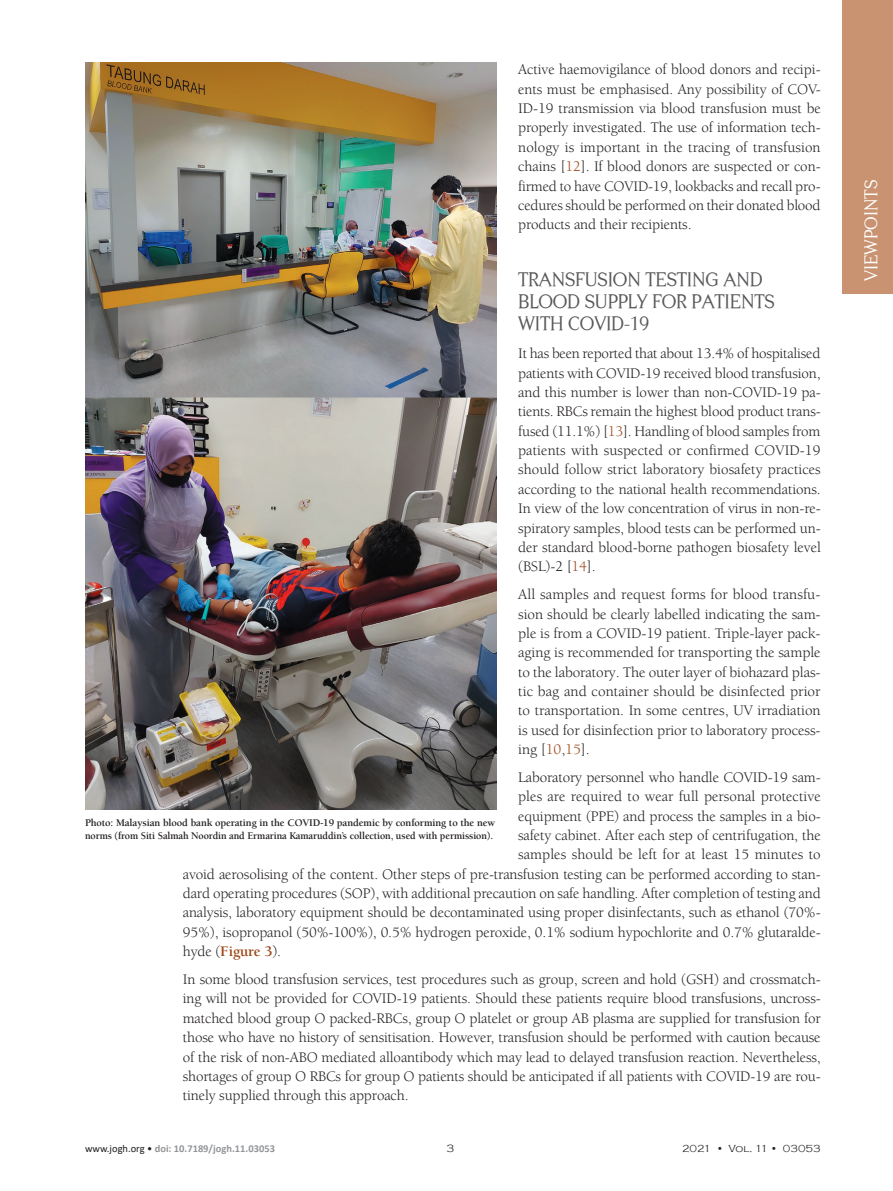
<style>
.page{position:relative;width:893px;height:1191px;background:#fff}
.page>*{position:absolute;margin:0;border:0;box-sizing:border-box;transform-origin:0 0}
.Podnaslovi_VIEW{font:19.5px/22.4px "Centabel";letter-spacing:-.01em;color:#57585a}
.t1{font:18px "Centabel";color:#fff}
.Tekst_Osnovni{font:15px/19.4px "Berkeley Std";letter-spacing:-.01em;color:#231f20;text-align:justify}
.t2{font:300 10.95px "Copperplate Gothic";color:#231f20}
.potpisi_slike_Photo{font:700 10.5px/12.6px "Berkeley Std";letter-spacing:-.01em;color:#231f20}
.t3{font:700 10.5px "Calibri";color:#939598}
.t4{font:300 10.5px "Copperplate Gothic";color:#231f20}
.s1{color:#9d4718}
.s2{font-weight:700;color:#9d4718}
.s3{font-weight:400;color:#231f20}
</style>
<div class="page">
<div style="left:842px;top:0;width:51px;height:293px;background:#c99270"></div>
<img style="left:85px;top:63px;width:412px;height:746px">
<p class="Tekst_Osnovni" style="left:518px;top:60px;width:304px">Active haemovigilance of blood donors and recipi&shy;ents must be emphasised. Any possibility of COV-ID-19 transmission via blood transfusion must be properly investigated. The use of information tech&shy;nology is important in the tracing of transfusion chains [<span class="s1">12</span>]. If blood donors are suspected or con&shy;firmed to have COVID-19, lookbacks and recall pro&shy;cedures should be performed on their donated blood products and their recipients.</p>
<p class="Podnaslovi_VIEW" style="left:518px;top:267px;width:258px">TRANSFUSION TESTING AND<br>BLOOD SUPPLY FOR PATIENTS<br>WITH COVID-19</p>
<p class="Tekst_Osnovni" style="left:518px;top:344px;width:304px">It has been reported that about 13.4% of hospitalised patients with COVID-19 received blood transfusion, and this number is lower than non-COVID-19 pa&shy;tients. RBCs remain the highest blood product trans&shy;fused (11.1%) [<span class="s1">13</span>]. Handling of blood samples from patients with suspected or confirmed COVID-19 should follow strict laboratory biosafety practices according to the national health recommendations.<br>In view of the low concentration of virus in non-re&shy;spiratory samples, blood tests can be performed un&shy;der standard blood-borne pathogen biosafety level (BSL)-2 [<span class="s1">14</span>].</p>
<p class="Tekst_Osnovni" style="left:518px;top:585px;width:304px">All samples and request forms for blood transfu&shy;sion should be clearly labelled indicating the sam&shy;ple is from a COVID-19 patient. Triple-layer pack&shy;aging is recommended for transporting the sample to the laboratory. The outer layer of biohazard plas&shy;tic bag and container should be disinfected prior to transportation. In some centres, UV irradiation is used for disinfection prior to laboratory process&shy;ing [<span class="s1">10</span>,<span class="s1">15</span>].</p>
<p class="Tekst_Osnovni" style="left:518px;top:768px;width:304px">Laboratory personnel who handle COVID-19 sam-</p>
<p class="Tekst_Osnovni" style="left:518px;top:787px;width:304px">ples are required to wear full personal protective</p>
<p class="Tekst_Osnovni" style="left:518px;top:806px;width:304px">equipment (PPE) and process the samples in a bio-</p>
<p class="Tekst_Osnovni" style="left:518px;top:826px;width:304px">safety cabinet. After each step of centrifugation, the</p>
<p class="Tekst_Osnovni" style="left:518px;top:845px;width:304px">samples should be left for at least 15 minutes to</p>
<p class="Tekst_Osnovni" style="left:183px;top:864px;width:639px">avoid aerosolising of the content. Other steps of pre-transfusion testing can be performed according to stan-</p>
<p class="Tekst_Osnovni" style="left:183px;top:884px;width:639px">dard operating procedures (SOP), with additional precaution on safe handling. After completion of testing and</p>
<p class="Tekst_Osnovni" style="left:183px;top:903px;width:639px">analysis, laboratory equipment should be decontaminated using proper disinfectants, such as ethanol (70%-</p>
<p class="Tekst_Osnovni" style="left:183px;top:922px;width:639px">95%), isopropanol (50%-100%), 0.5% hydrogen peroxide, 0.1% sodium hypochlorite and 0.7% glutaralde-</p>
<p class="Tekst_Osnovni" style="left:183px;top:942px;width:100px">hyde (<span class="s2">Figure 3</span>).</p>
<p class="Tekst_Osnovni" style="left:183px;top:970px;width:639px">In some blood transfusion services, test procedures such as group, screen and hold (GSH) and crossmatch&shy;ing will not be provided for COVID-19 patients. Should these patients require blood transfusions, uncross&shy;matched blood group O packed-RBCs, group O platelet or group AB plasma are supplied for transfusion for those who have no history of sensitisation. However, transfusion should be performed with caution because of the risk of non-ABO mediated alloantibody which may lead to delayed transfusion reaction. Nevertheless, shortages of group O RBCs for group O patients should be anticipated if all patients with COVID-19 are rou&shy;tinely supplied through this approach.</p>
<p class="potpisi_slike_Photo" style="left:85px;top:816px;width:412px">Photo: Malaysian blood bank operating in the COVID-19 pandemic by conforming to the new norms (from Siti Salmah Noordin and Ermarina Kamaruddin’s collection, used with permission).</p>
<p class="t3" style="left:85px;top:1141px;width:191px"><span class="s3">www.jogh.org •</span> doi: 10.7189/jogh.11.03053</p>
<p class="t2" style="left:447px;top:1142px;width:9px">3</p>
<p class="t4" style="left:682px;top:1142px;width:140px">2021 • Vol. 11 • 03053</p>
<p class="t1" style="left:860px;top:281px;width:103px;rotate:-90deg">VIEWPOINTS</p>
</div>
